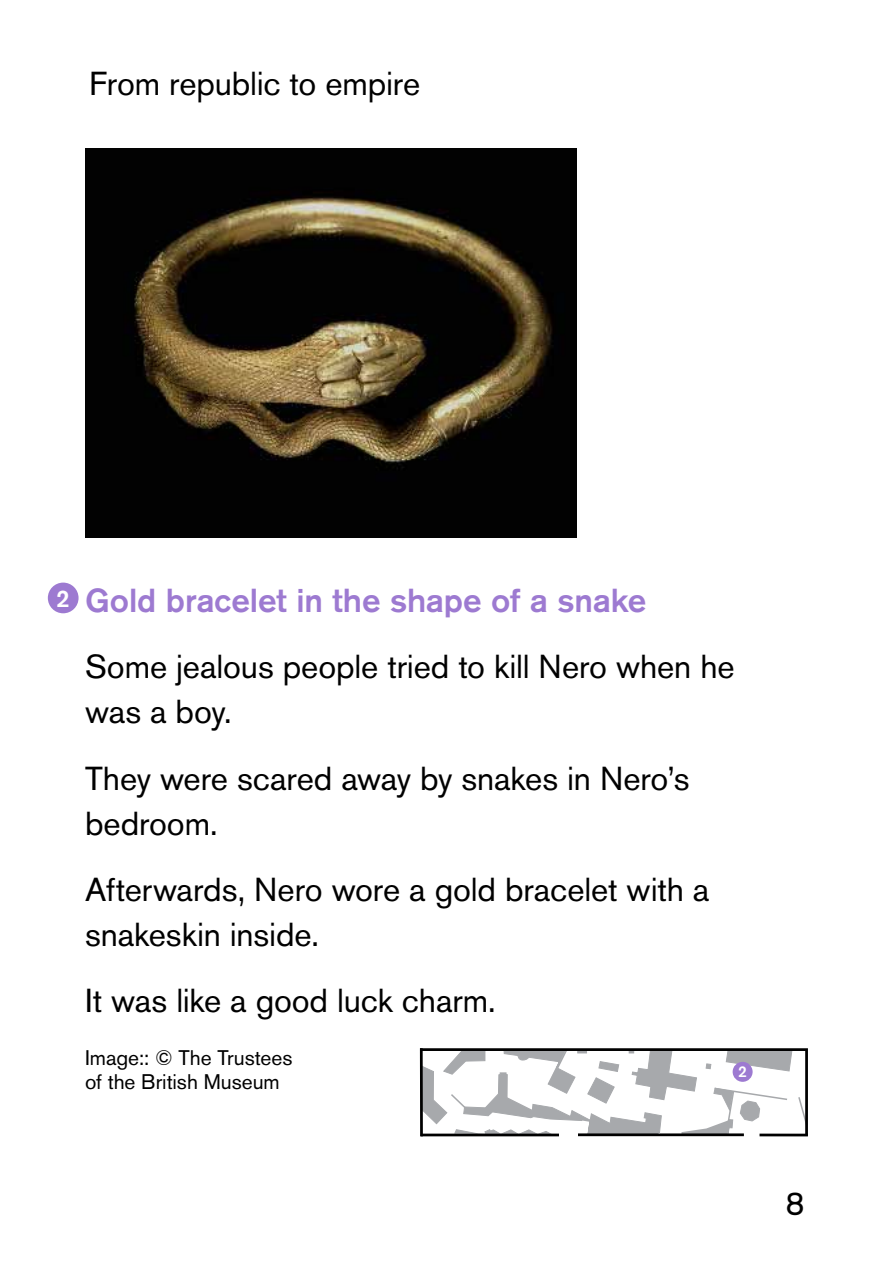
<style>
.page{position:relative;width:893px;height:1263px;background:#fff}
.page>*{position:absolute;margin:0;border:0;box-sizing:border-box;transform-origin:0 0}
.t1{font:33px/45px "Akzidenz Grotesk Pro";letter-spacing:-.005em;color:#000}
.t2{font:500 33px "Akzidenz Grotesk Pro";letter-spacing:-.005em;color:#9d7ad1}
.t3{font:21px/24px "Akzidenz Grotesk Pro";color:#000}
.t4{font:500 15.6px "Akzidenz Grotesk Pro";color:#fff}
.s1{font-size:24px;color:#fff}
</style>
<div class="page">
<div style="left:48px;top:583px;width:31px;height:30px;background:#9d7ad1;border-radius:50%"></div>
<img style="left:85px;top:149px;width:491px;height:389px">
<svg style="left:419px;top:1048px;width:389px;height:89px"></svg>
<div style="left:733px;top:1062px;width:20px;height:20px;background:#9d7ad1;border-radius:50%"></div>
<p class="t1" style="left:89px;top:61px;width:332px">From republic to empire</p>
<h3 class="t2" style="left:56px;top:579px;width:592px"><span class="s1">2</span> Gold bracelet in the shape of a snake</h3>
<p class="t1" style="left:85px;top:644px;width:651px">Some jealous people tried to kill Nero when he was a boy.</p>
<p class="t1" style="left:85px;top:755px;width:606px">They were scared away by snakes in Nero’s bedroom.</p>
<p class="t1" style="left:85px;top:867px;width:626px">Afterwards, Nero wore a gold bracelet with a snakeskin inside.</p>
<p class="t1" style="left:85px;top:978px;width:412px">It was like a good luck charm.</p>
<p class="t3" style="left:85px;top:1046px;width:209px">Image:: © The Trustees of the British Museum</p>
<p class="t4" style="left:738px;top:1061px;width:10px">2</p>
<p class="t1" style="left:785px;top:1181px;width:21px">8</p>
</div>
